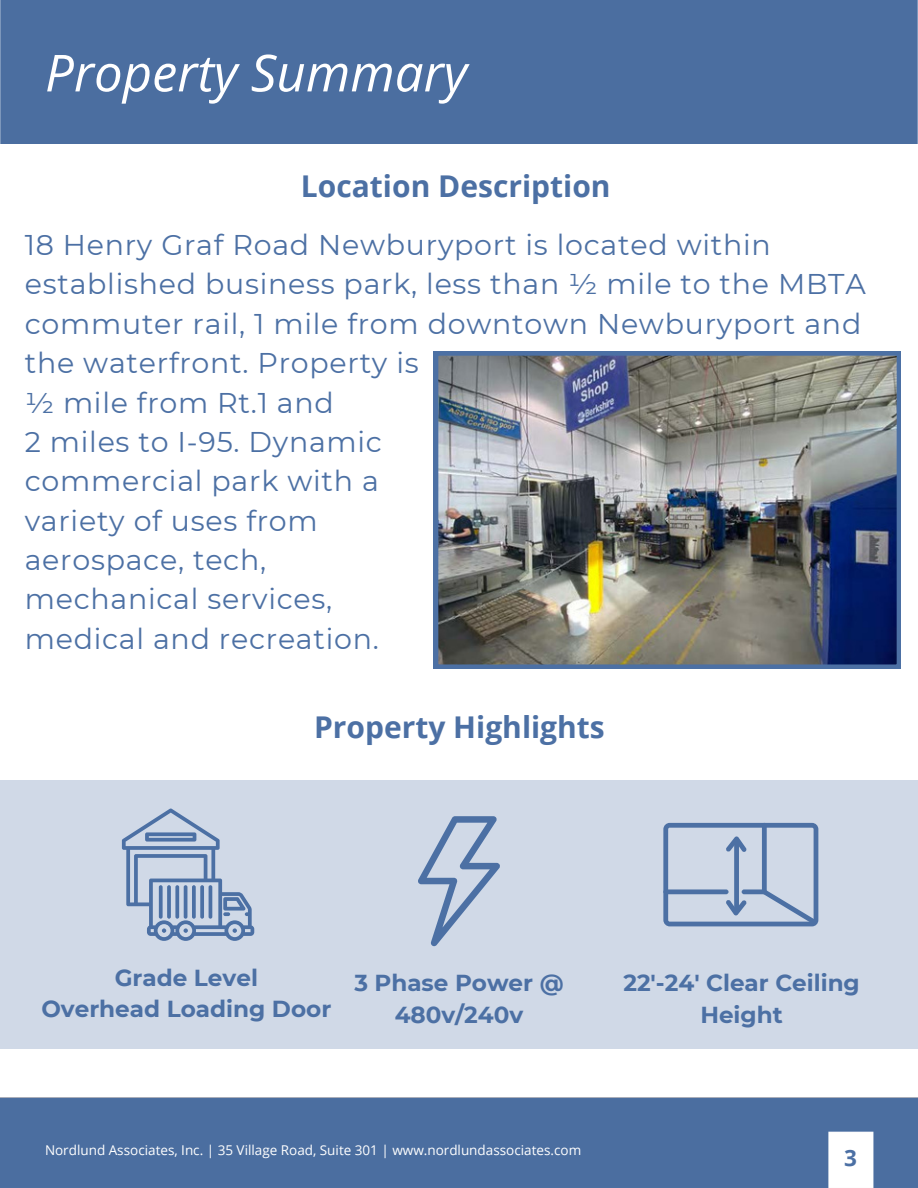
<style>
.page{position:relative;width:918px;height:1188px;background:#fff}
.page>*{position:absolute;margin:0;border:0;box-sizing:border-box;transform-origin:0 0}
.t1{font:italic 51px "Open Sans";color:#fff}
.t2{font:700 30px "Open Sans";color:#4c70a4}
.t3{font:28.5px/39.3px "Montserrat";letter-spacing:.025em;color:#4c70a4}
.t4{font:700 23.1px/31.5px "Montserrat";color:#4c70a4;text-align:center}
.t5{font:700 22.5px "Open Sans";color:#4c70a4}
.t6{font:13.5px "Open Sans";color:#fff}
</style>
<div class="page">
<div style="left:0;top:0;width:918px;height:144px;background:#4b6ea0"></div>
<div style="left:0;top:1097px;width:918px;height:91px;background:#4b6ea0"></div>
<img style="left:434px;top:351px;width:467px;height:317px">
<div style="left:0;top:780px;width:918px;height:269px;background:#d0d9e7"></div>
<svg style="left:122px;top:808px;width:132px;height:133px"></svg>
<svg style="left:418px;top:816px;width:82px;height:130px"></svg>
<svg style="left:663px;top:823px;width:155px;height:103px"></svg>
<h3 class="t1" style="left:45px;top:37px;width:424px">Property Summary</h3>
<h2 class="t2" style="left:301px;top:165px;width:311px">Location Description</h2>
<p class="t3" style="left:25px;top:225px;width:843px">18 Henry Graf Road Newburyport is located within established business park, less than ½ mile to the MBTA commuter rail, 1 mile from downtown Newburyport and the waterfront. Property is<br>½ mile from Rt.1 and<br>2 miles to I-95. Dynamic<br>commercial park with a<br>variety of uses from<br>aerospace, tech,<br>mechanical services,<br>medical and recreation.</p>
<p class="t2" style="left:314px;top:706px;width:292px">Property Highlights</p>
<h4 class="t4" style="left:41px;top:962px;width:292px">Grade Level<br>Overhead Loading Door</h4>
<p class="t4" style="left:354px;top:967px;width:211px">3 Phase Power @<br>480v/240v</p>
<h4 class="t4" style="left:623px;top:967px;width:238px">22'-24' Clear Ceiling<br>Height</h4>
<h2 class="t6" style="left:45px;top:1140px;width:538px">Nordlund Associates, Inc. | 35 Village Road, Suite 301 | www.nordlundassociates.com</h2>
<p class="t5" style="left:844px;top:1142px;width:14px">3</p>
</div>
